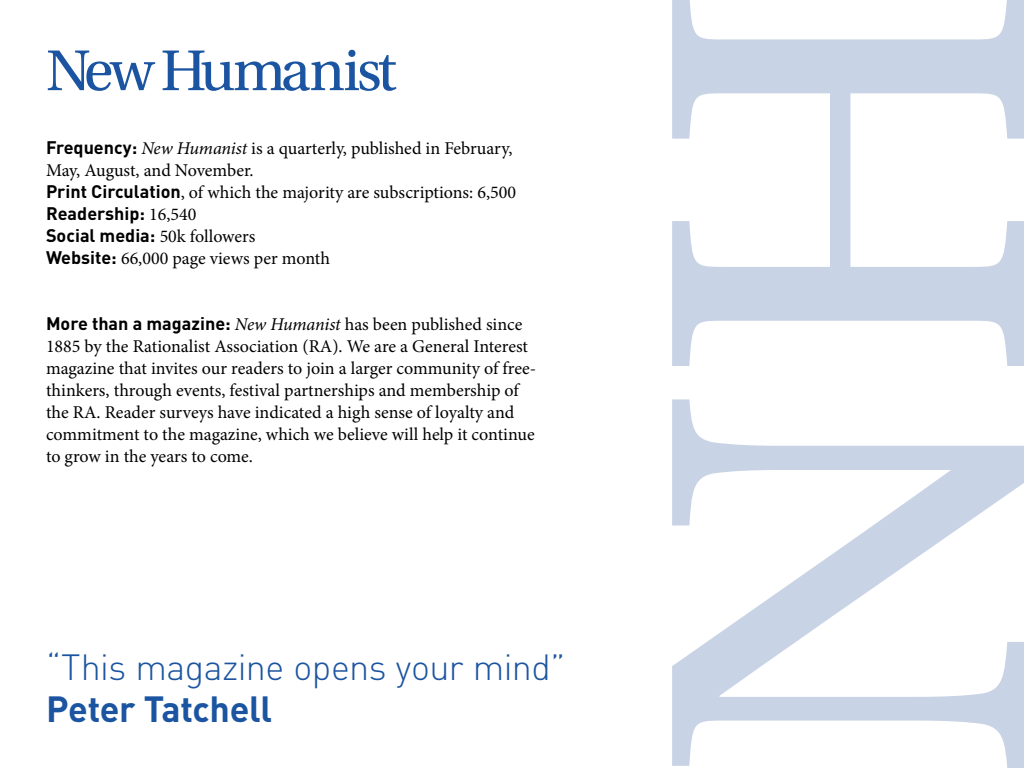
<style>
.page{position:relative;width:1024px;height:768px;background:#fff}
.page>*{position:absolute;margin:0;border:0;box-sizing:border-box;transform-origin:0 0}
.t1{font:60.7px "Utopia Std";letter-spacing:-.055em;color:#1b54a0}
.t2{font:300 36px "DINOT";letter-spacing:-.015em;color:#1b54a0}
.t3{font:700 36px "DINOT";letter-spacing:-.01em;color:#1b54a0}
.t4{font:18px/22px "Minion Pro";color:#000001}
.t5{font:700 18px/22px "DINOT";color:#000001}
.s1{font-family:"DINOT";font-weight:700}
.s2{font-style:italic}
.s3{font-family:"Minion Pro";font-weight:400}
</style>
<div class="page">
<svg style="left:672px;top:0;width:352px;height:768px"></svg>
<h1 class="t1" style="left:46px;top:38px;width:352px">New Humanist</h1>
<p class="t4" style="left:46px;top:137px;width:472px"><span class="s1">Frequency:</span> <span class="s2">New Humanist</span> is a quarterly, published in February,<br>May, August, and November.<br><span class="s1">Print Circulation</span>, of which the majority are subscriptions: 6,500</p>
<p class="t5" style="left:46px;top:202px;width:211px">Readership: <span class="s3">16,540<br></span>Social media: <span class="s3">50k followers</span></p>
<p class="t4" style="left:46px;top:247px;width:286px"><span class="s1">Website:</span> 66,000 page views per month</p>
<p class="t4" style="left:46px;top:313px;width:492px"><span class="s1">More than a magazine:</span> <span class="s2">New Humanist</span> has been published since 1885 by the Rationalist Association (RA). We are a General Interest magazine that invites our readers to join a larger community of free&shy;thinkers, through events, festival partnerships and membership of the RA. Reader surveys have indicated a high sense of loyalty and commitment to the magazine, which we believe will help it continue to grow in the years to come.</p>
<h2 class="t2" style="left:46px;top:642px;width:521px">“This magazine opens your mind”</h2>
<h2 class="t3" style="left:46px;top:684px;width:228px">Peter Tatchell</h2>
</div>
